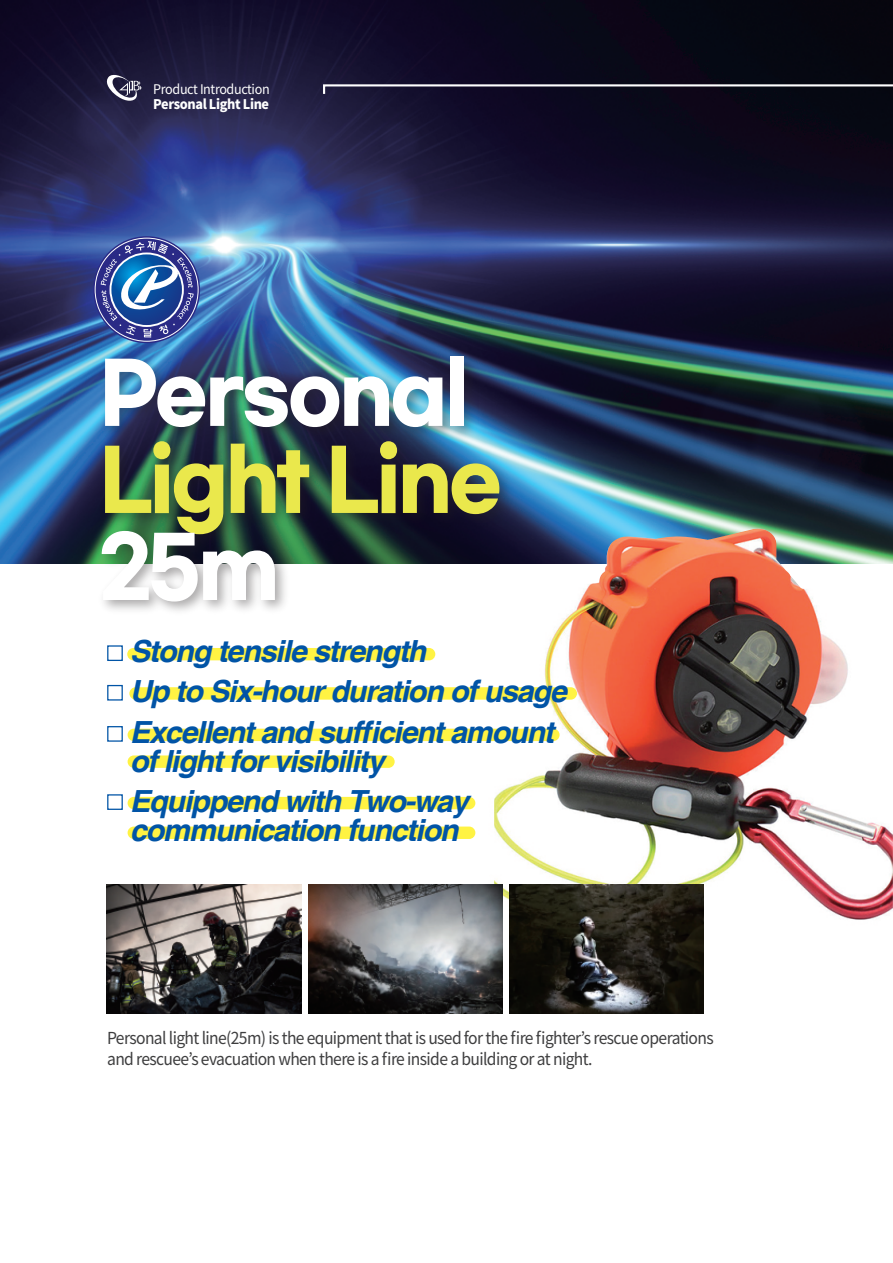
<style>
.page{position:relative;width:893px;height:1263px;background:#fff}
.page>*{position:absolute;margin:0;border:0;box-sizing:border-box;transform-origin:0 0}
.t1{font:82.5px "Gmarket Sans TTF Bold";letter-spacing:-.04em;color:#fff;scale:.95 1}
.t2{font:82.5px "Gmarket Sans TTF Bold";letter-spacing:-.04em;color:#eae84c;scale:.95 1}
.t3{font:italic 700 30.45px/40.7px "Helvetica";letter-spacing:-.04em;color:#0154a6}
.t4{font:16.5px/21px "Noto Sans CJ Kkr";letter-spacing:-.04em;color:#3e3e3f;scale:.95 1}
.t5{font:13.2px "Noto Sans CJ Kkr";letter-spacing:-.03em;color:#fff;scale:.95 1}
.t6{font:900 13.2px "Noto Sans CJ Kkr";letter-spacing:-.03em;color:#fff;scale:.95 1}
</style>
<div class="page">
<img style="left:0;top:0;width:893px;height:563px">
<img style="left:487px;top:529px;width:406px;height:391px">
<svg style="left:93px;top:236px;width:107px;height:107px"></svg>
<svg style="left:101px;top:241px;width:93px;height:96px;background:#4f6dae"></svg>
<img style="left:90px;top:343px;width:428px;height:297px">
<svg style="left:105px;top:73px;width:36px;height:29px"></svg>
<svg style="left:322px;top:83px;width:571px;height:13px;background:#343243"></svg>
<img style="left:107px;top:884px;width:194px;height:130px">
<img style="left:308px;top:884px;width:195px;height:130px">
<img style="left:509px;top:884px;width:195px;height:130px">
<div style="left:127px;top:648px;width:308px;height:12px;background:#fff343;border-radius:6px"></div>
<div style="left:129px;top:687px;width:448px;height:13px;background:#fff343;border-radius:6px"></div>
<div style="left:128px;top:729px;width:432px;height:12px;background:#fff343;border-radius:6px"></div>
<div style="left:128px;top:755px;width:267px;height:13px;background:#fff343;border-radius:6px"></div>
<div style="left:128px;top:797px;width:347px;height:12px;background:#fff343;border-radius:6px"></div>
<div style="left:128px;top:826px;width:347px;height:13px;background:#fff343;border-radius:6px"></div>
<div style="left:107px;top:645px;width:16px;height:16px;border:1px solid #0154a6"></div>
<div style="left:107px;top:685px;width:16px;height:15px;border:1px solid #0154a6"></div>
<div style="left:107px;top:726px;width:16px;height:16px;border:1px solid #0154a6"></div>
<div style="left:107px;top:794px;width:16px;height:16px;border:1px solid #0154a6"></div>
<p class="t5" style="left:153px;top:82px;width:124px">Product Introduction</p>
<p class="t6" style="left:153px;top:96px;width:123px">Personal Light Line</p>
<h1 class="t1" style="left:99px;top:347px;width:390px">Personal</h1>
<h1 class="t2" style="left:99px;top:434px;width:426px">Light Line</h1>
<h1 class="t1" style="left:99px;top:521px;width:191px">25m</h1>
<h2 class="t3" style="left:130px;top:632px;width:438px">Stong tensile strength<br>Up to Six-hour duration of usage<br>Excellent and sufficient amount</h2>
<h2 class="t3" style="left:130px;top:742px;width:340px">of light for visibility<br>Equippend with Two-way</h2>
<h2 class="t3" style="left:130px;top:811px;width:330px">communication function</h2>
<p class="t4" style="left:107px;top:1027px;width:640px">Personal light line(25m) is the equipment that is used for the fire fighter’s rescue operations and rescuee’s evacuation when there is a fire inside a building or at night.</p>
</div>
